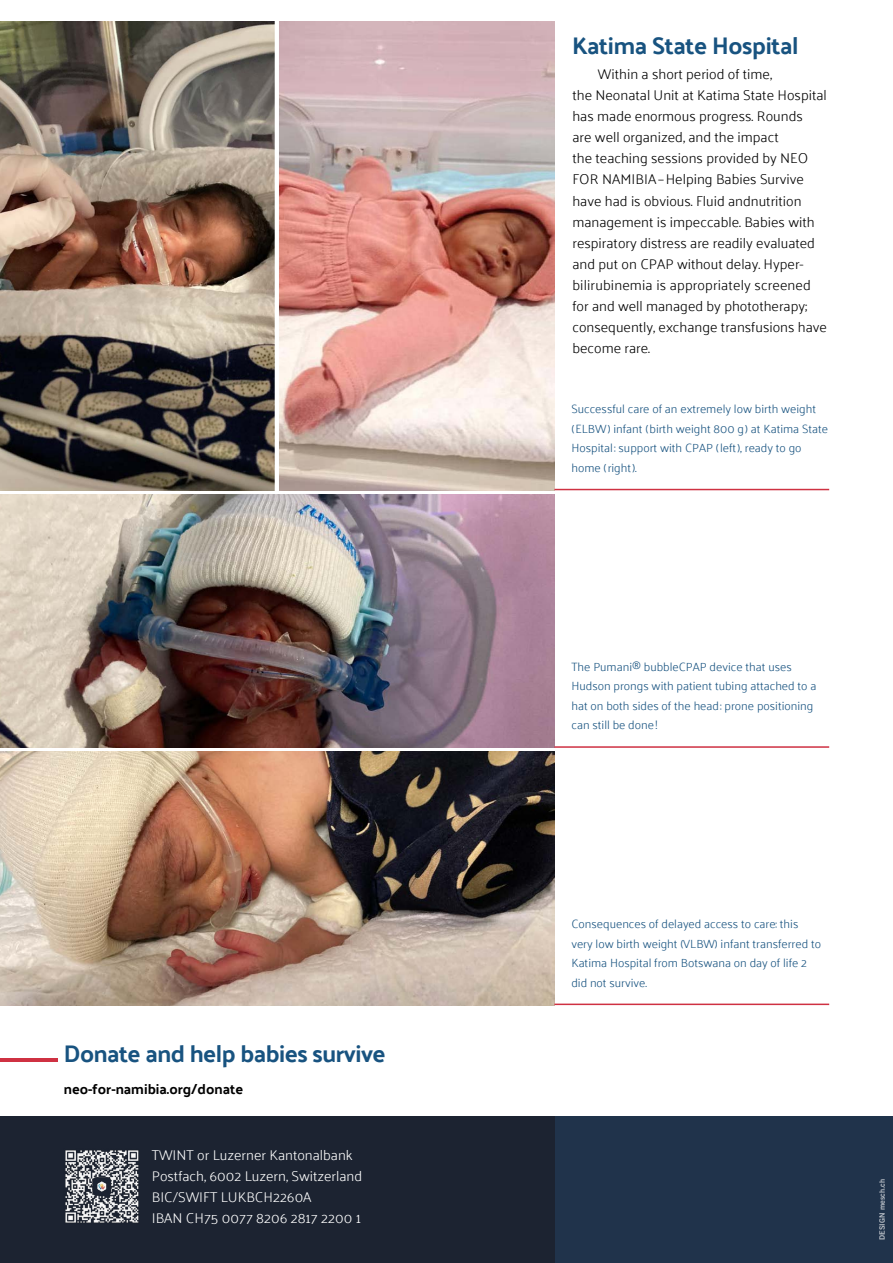
<style>
.page{position:relative;width:893px;height:1263px;background:#fff}
.page>*{position:absolute;margin:0;border:0;box-sizing:border-box;transform-origin:0 0}
.t1{font:700 24px "Palanquin";letter-spacing:-.02em;color:#185380}
.t2{font:300 14.25px/21px "Palanquin";color:#000}
.t3{font:300 14.25px/21px "Palanquin";color:#fff}
.t4{font:700 14.25px "Palanquin";color:#000}
.t5{font:300 12px/19.5px "Palanquin";color:#185380}
.t6{font:7.5px "Trade Gothic LT Std Bold No.2";color:#fff}
</style>
<div class="page">
<img style="left:0;top:494px;width:554px;height:254px">
<img style="left:0;top:752px;width:554px;height:253px">
<img style="left:0;top:21px;width:554px;height:469px">
<hr style="left:275px;top:19px;width:4px;height:473px;background:#fff">
<div style="left:554px;top:1116px;width:339px;height:147px;background:#20334b"></div>
<div style="left:0;top:1116px;width:554px;height:147px;background:#1c2331"></div>
<hr style="left:0;top:1058px;width:57px;height:4px;background:#cf3142">
<img style="left:65px;top:1150px;width:74px;height:73px">
<hr style="left:554px;top:489px;width:275px;height:1px;background:#cf3142">
<hr style="left:554px;top:746px;width:275px;height:2px;background:#cf3142">
<hr style="left:554px;top:1003px;width:275px;height:2px;background:#cf3142">
<h1 class="t1" style="left:64px;top:1040px;width:323px">Donate and help babies survive</h1>
<p class="t4" style="left:64px;top:1081px;width:181px">neo-for-namibia.org/donate</p>
<p class="t3" style="left:152px;top:1144px;width:212px">TWINT or Luzerner Kantonalbank<br>Postfach, 6002 Luzern, Switzerland<br>BIC/SWIFT LUKBCH2260A<br>IBAN CH75 0077 8206 2817 2200 1</p>
<h1 class="t1" style="left:572px;top:32px;width:228px">Katima State Hospital</h1>
<p class="t2" style="left:572px;top:64px;width:256px;text-indent:26px">Within a short period of time,<br>the Neonatal Unit at Katima State Hospital has made enormous progress. Rounds<br>are well organized, and the impact<br>the teaching sessions provided by NEO FOR NAMIBIA–Helping Babies Survive have had is obvious. Fluid andnutrition management is impeccable. Babies with respiratory distress are readily evaluated and put on CPAP without delay. Hyper&shy;bilirubinemia is appropriately screened for and well managed by phototherapy; consequently, exchange transfusions have become rare.</p>
<p class="t5" style="left:571px;top:399px;width:258px">Successful care of an extremely low birth weight (ELBW) infant (birth weight 800 g) at Katima State Hospital: support with CPAP (left), ready to go home (right).</p>
<p class="t5" style="left:571px;top:657px;width:247px">The Pumani® bubbleCPAP device that uses Hudson prongs with patient tubing attached to a hat on both sides of the head: prone positioning can still be done!</p>
<p class="t5" style="left:571px;top:914px;width:251px">Consequences of delayed access to care: this very low birth weight (VLBW) infant transferred to Katima Hospital from Botswana on day of life 2 did not survive.</p>
<p class="t6" style="left:877px;top:1240px;width:62px;rotate:-90deg">DESIGN mesch.ch</p>
</div>
